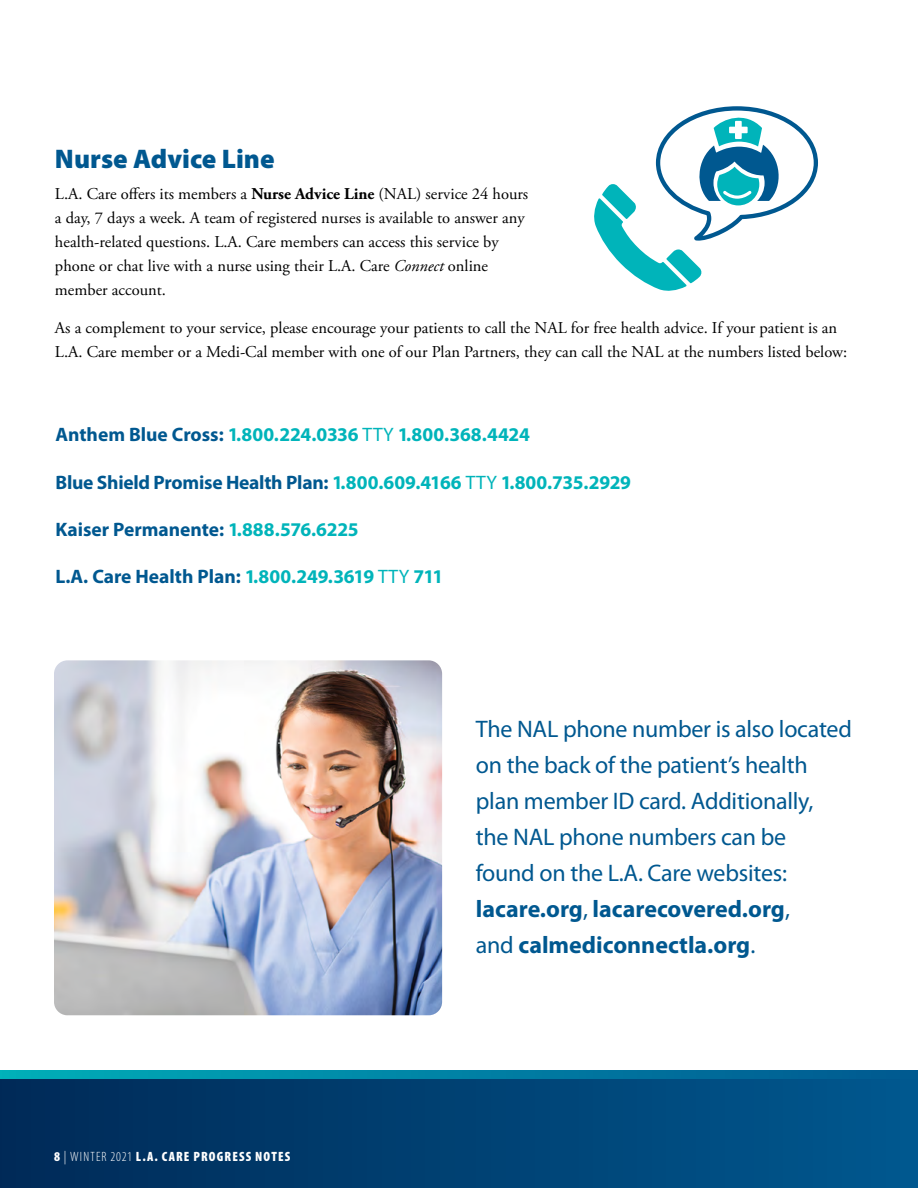
<style>
.page{position:relative;width:918px;height:1188px;background:#fff}
.page>*{position:absolute;margin:0;border:0;box-sizing:border-box;transform-origin:0 0}
.t1{font:900 27px "Myriad Pro";color:#005890}
.t2{font:24px/36px "Myriad Pro";letter-spacing:-.01em;color:#005890}
.t3{font:700 19.5px "Myriad Pro";letter-spacing:-.015em;color:#005890}
.t4{font:700 19.5px "Myriad Pro";color:#00b4ba}
.t5{font:16.5px/24px "Adobe Garamond Pro";color:#000}
.t6{font:900 condensed 13.5px "Myriad Pro";letter-spacing:.085em;color:#fff}
.s1{font-weight:700}
.s2{font-style:italic}
.s3{color:#005890}
.s4{font-weight:400}
.s5{color:#00b4ba}
.s6{font-weight:400;color:#00b4ba}
.s7{font-weight:300}
</style>
<div class="page">
<svg style="left:594px;top:106px;width:224px;height:185px"></svg>
<div style="left:0;top:1075px;width:918px;height:113px;background:linear-gradient(to right,#002a57,#00588f)"></div>
<svg style="left:0;top:1071px;width:918px;height:8px;background:#0082a4"></svg>
<img style="left:54px;top:660px;width:388px;height:355px">
<h2 class="t1" style="left:55px;top:141px;width:221px">Nurse Advice Line</h2>
<p class="t5" style="left:55px;top:182px;width:475px">L.A. Care offers its members a <span class="s1">Nurse Advice Line</span> (NAL) service 24 hours a day, 7 days a week. A team of registered nurses is available to answer any health-related questions. L.A. Care members can access this service by phone or chat live with a nurse using their L.A. Care <span class="s2">Connect</span> online member account.</p>
<p class="t5" style="left:55px;top:316px;width:794px">As a complement to your service, please encourage your patients to call the NAL for free health advice. If your patient is an<br>L.A. Care member or a Medi-Cal member with one of our Plan Partners, they can call the NAL at the numbers listed below:</p>
<p class="t4" style="left:56px;top:422px;width:476px"><span class="s3">Anthem Blue Cross:</span> 1.800.224.0336 <span class="s4">TTY</span> 1.800.368.4424</p>
<p class="t3" style="left:55px;top:469px;width:577px">Blue Shield Promise Health Plan: <span class="s5">1.800.609.4166</span> <span class="s6">TTY</span> <span class="s5">1.800.735.2929</span></p>
<p class="t3" style="left:55px;top:517px;width:305px">Kaiser Permanente: <span class="s5">1.888.576.6225</span></p>
<p class="t3" style="left:55px;top:564px;width:389px">L.A. Care Health Plan: <span class="s5">1.800.249.3619</span> <span class="s6">TTY</span> <span class="s5">711</span></p>
<p class="t6" style="left:54px;top:1148px;width:238px">8 <span class="s7">| WINTER 2021</span> L.A. CARE PROGRESS NOTES</p>
<p class="t2" style="left:476px;top:710px;width:378px">The NAL phone number is also located on the back of the patient’s health plan member ID card. Additionally, the NAL phone numbers can be<br>found on the L.A. Care websites: <span class="s1">lacare.org</span>, <span class="s1">lacarecovered.org</span>,<br>and <span class="s1">calmediconnectla.org</span>.</p>
</div>
